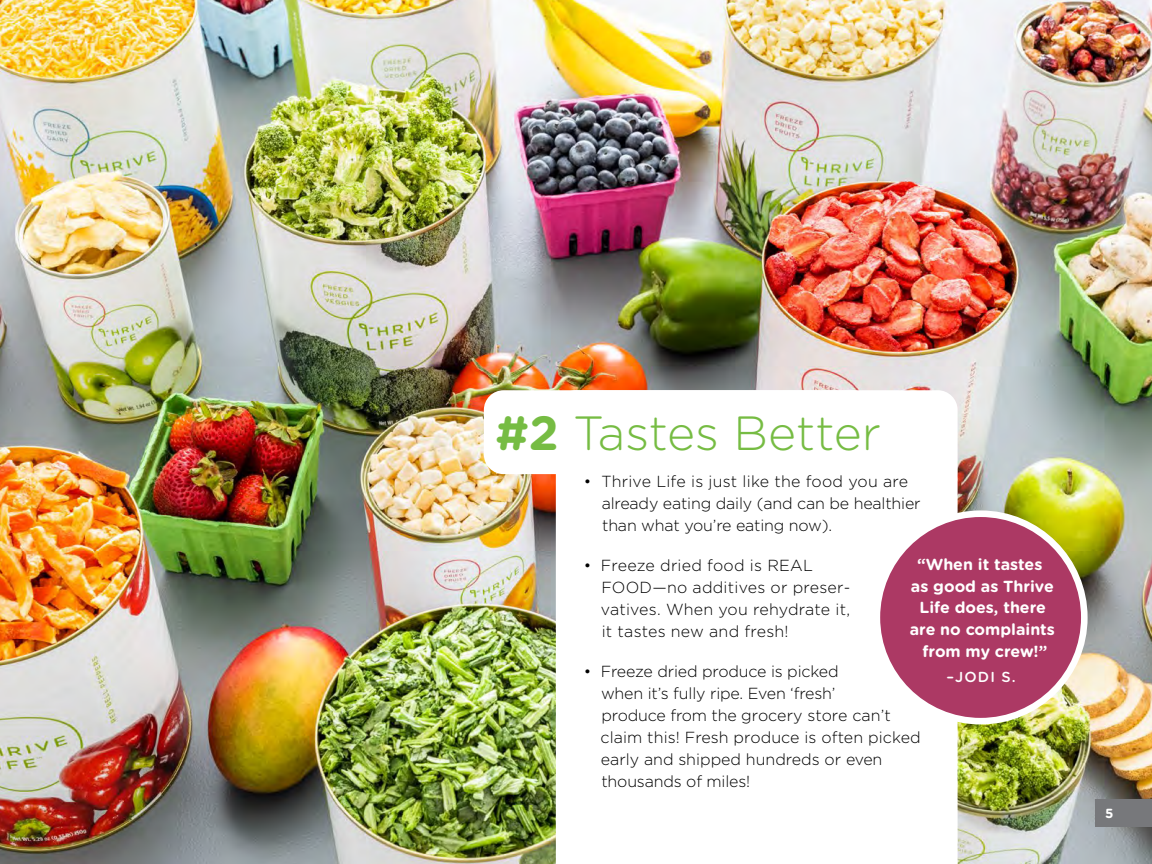
<style>
.page{position:relative;width:1152px;height:864px;background:#fff}
.page>*{position:absolute;margin:0;border:0;box-sizing:border-box;transform-origin:0 0}
.t1{font:300 48px "Gotham Rounded";color:#76bc43}
.t2{font:300 16px/22px "Gotham";letter-spacing:-.01em;color:#000}
.t3{font:300 16px/22px "Gotham";letter-spacing:.015em;color:#000}
.t4{font:700 16px/21.8px "Gotham Rounded";color:#fff;text-align:center}
.t5{font:500 14.4px "Gotham Rounded";color:#fff}
.t6{font:700 13.2px "Gotham Rounded";color:#fff}
.s1{font-weight:700}
</style>
<div class="page">
<img style="left:0;top:0;width:1152px;height:864px">
<svg style="left:556px;top:390px;width:402px;height:474px"></svg>
<div style="left:484px;top:390px;width:388px;height:84px;background:#fff;border-radius:20px"></div>
<div style="left:877px;top:514px;width:207px;height:207px;background:#ac3964;border-radius:50%"></div>
<div style="left:874px;top:510px;width:214px;height:214px;border:7px solid #fff;border-radius:50%"></div>
<div style="left:1096px;top:799px;width:56px;height:28px;background:#77787b"></div>
<h1 class="t1" style="left:495px;top:401px;width:387px"><span class="s1">#2</span> Tastes Better</h1>
<p class="t2" style="left:602px;top:470px;width:320px;text-indent:-18px">• Thrive Life is just like the food you are already eating daily (and can be healthier than what you’re eating now).</p>
<p class="t3" style="left:601px;top:554px;width:251px;text-indent:-17px">• Freeze dried food is REAL<br>FOOD—no additives or preser&shy;vatives. When you rehydrate it, it tastes new and fresh!</p>
<p class="t2" style="left:601px;top:660px;width:322px;text-indent:-17px">• Freeze dried produce is picked<br>when it’s fully ripe. Even ‘fresh’<br>produce from the grocery store can’t claim this! Fresh produce is often picked early and shipped hundreds or even thousands of miles!</p>
<p class="t4" style="left:910px;top:553px;width:147px">“When it tastes as good as Thrive<br>Life does, there are no complaints from my crew!”</p>
<p class="t5" style="left:947px;top:666px;width:71px">–JODI S.</p>
<p class="t6" style="left:1105px;top:804px;width:10px">5</p>
</div>
